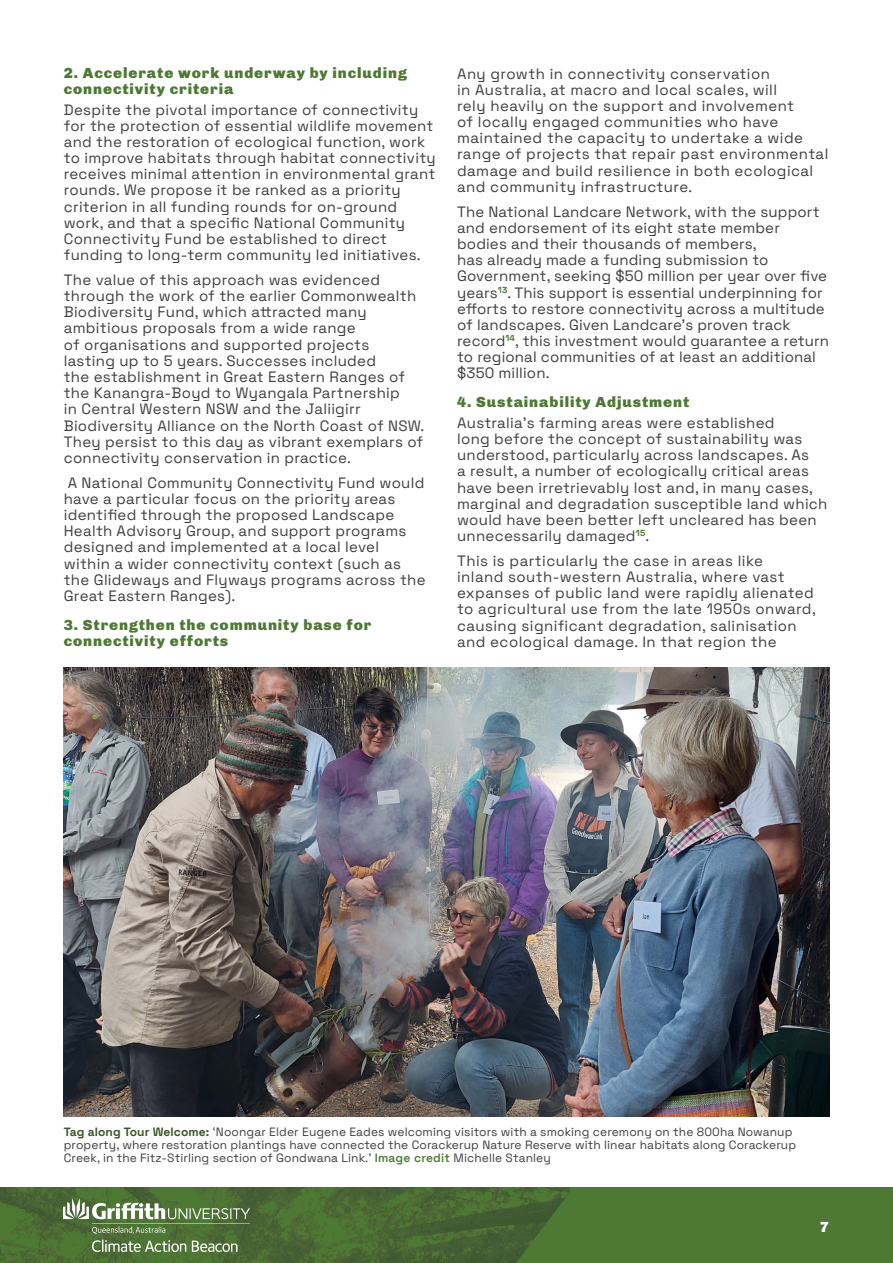
<style>
.page{position:relative;width:893px;height:1263px;background:#fff}
.page>*{position:absolute;margin:0;border:0;box-sizing:border-box;transform-origin:0 0}
.body{font:15px/16.2px "Space Grotesk";letter-spacing:.02em;color:#3e3e3f}
.headings{font:900 15px/16.2px "Chivo";letter-spacing:.06em;color:#4e7934}
.headings-2{font:900 15px "Chivo";color:#fff}
.body-2{font:12px/12.9px "Space Grotesk";letter-spacing:.01em;color:#3e3e3f}
.s1{font-weight:700;color:#385623}
.s2{font-weight:600;color:#4e7934}
</style>
<div class="page">
<div style="left:0;top:1187px;width:893px;height:76px;background:#4e7934"></div>
<img style="left:0;top:1187px;width:571px;height:76px">
<img style="left:64px;top:1199px;width:185px;height:52px">
<img style="left:64px;top:668px;width:765px;height:448px">
<p class="headings" style="left:64px;top:65px;width:345px">2. Accelerate work underway by including connectivity criteria</p>
<p class="body" style="left:64px;top:100px;width:373px">Despite the pivotal importance of connectivity for the protection of essential wildlife movement and the restoration of ecological function, work to improve habitats through habitat connectivity receives minimal attention in environmental grant rounds. We propose it be ranked as a priority criterion in all funding rounds for on-ground work, and that a specific National Community Connectivity Fund be established to direct funding to long-term community led initiatives.</p>
<p class="body" style="left:64px;top:271px;width:362px">The value of this approach was evidenced through the work of the earlier Commonwealth Biodiversity Fund, which attracted many ambitious proposals from a wide range<br>of organisations and supported projects<br>lasting up to 5 years. Successes included<br>the establishment in Great Eastern Ranges of the Kanangra-Boyd to Wyangala Partnership<br>in Central Western NSW and the Jaliigirr Biodiversity Alliance on the North Coast of NSW.<br>They persist to this day as vibrant exemplars of connectivity conservation in practice.</p>
<p class="body" style="left:64px;top:473px;width:363px">A National Community Connectivity Fund would have a particular focus on the priority areas identified through the proposed Landscape Health Advisory Group, and support programs designed and implemented at a local level within a wider connectivity context (such as the Glideways and Flyways programs across the Great Eastern Ranges).</p>
<p class="headings" style="left:64px;top:617px;width:309px">3. Strengthen the community base for connectivity efforts</p>
<p class="body" style="left:457px;top:64px;width:373px">Any growth in connectivity conservation<br>in Australia, at macro and local scales, will<br>rely heavily on the support and involvement<br>of locally engaged communities who have maintained the capacity to undertake a wide range of projects that repair past environmental damage and build resilience in both ecological and community infrastructure.</p>
<p class="body" style="left:457px;top:202px;width:373px">The National Landcare Network, with the support and endorsement of its eight state member bodies and their thousands of members,<br>has already made a funding submission to Government, seeking $50 million per year over five years<sup>13</sup>. This support is essential underpinning for efforts to restore connectivity across a multitude of landscapes. Given Landcare’s proven track record<sup>14</sup>, this investment would guarantee a return to regional communities of at least an additional $350 million.</p>
<p class="headings" style="left:457px;top:394px;width:234px">4. Sustainability Adjustment</p>
<p class="body" style="left:457px;top:414px;width:372px">Australia’s farming areas were established<br>long before the concept of sustainability was understood, particularly across landscapes. As<br>a result, a number of ecologically critical areas have been irretrievably lost and, in many cases, marginal and degradation susceptible land which would have been better left uncleared has been unnecessarily damaged<sup>15</sup>.</p>
<p class="body" style="left:457px;top:552px;width:360px">This is particularly the case in areas like<br>inland south-western Australia, where vast expanses of public land were rapidly alienated to agricultural use from the late 1950s onward, causing significant degradation, salinisation and ecological damage. In that region the</p>
<p class="body-2" style="left:64px;top:1124px;width:734px"><span class="s1">Tag along Tour Welcome:</span> ‘Noongar Elder Eugene Eades welcoming visitors with a smoking ceremony on the 800ha Nowanup property, where restoration plantings have connected the Corackerup Nature Reserve with linear habitats along Corackerup<br>Creek, in the Fitz-Stirling section of Gondwana Link.’ <span class="s2">Image credit</span> Michelle Stanley</p>
<p class="headings-2" style="left:820px;top:1217px;width:11px">7</p>
</div>
